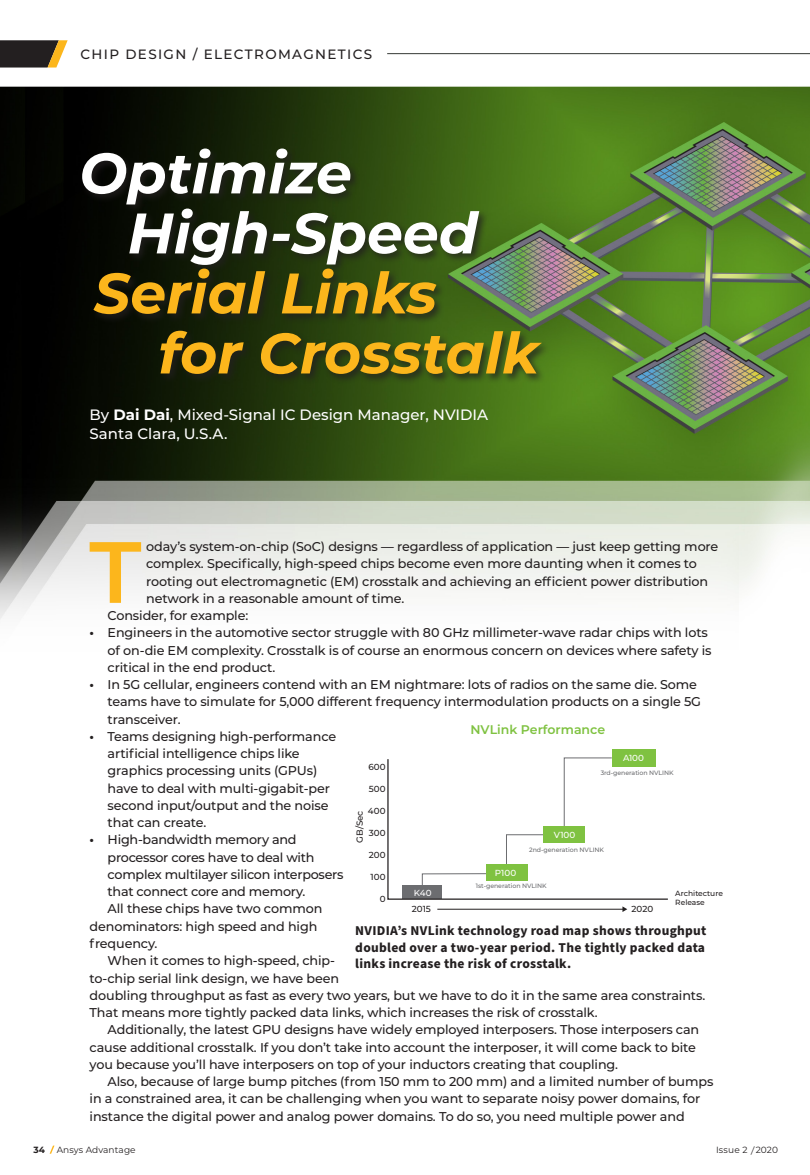
<style>
.page{position:relative;width:810px;height:1175px;background:#fff}
.page>*{position:absolute;margin:0;border:0;box-sizing:border-box;transform-origin:0 0}
.t1{font:600 86.7px "Montserrat";color:#fcb61c}
.t2{font:italic 700 57px/60px "Montserrat";color:#fcb61c}
.t3{font:italic 700 57px "Montserrat";color:#fff}
.t4{font:500 15px "Montserrat";color:#fff}
.t5{font:700 13.5px/16.5px "Source Sans Pro";letter-spacing:.02em;color:#231f20;text-align:justify}
.t6{font:500 13.5px "Montserrat";letter-spacing:.1em;color:#231f20}
.t7{font:500 12.75px/17.2px "Montserrat";letter-spacing:-.01em;color:#231f20}
.t8{font:600 12.6px "Montserrat";color:#7fc241}
.t9{font:9px "Montserrat";letter-spacing:.01em;color:#231f20}
.t10{font:700 9px "Montserrat";color:#231f20}
.t11{font:500 8.7px "Montserrat";color:#231f20}
.t12{font:500 8.7px "Montserrat";color:#fff}
.t13{font:500 7.5px/8.7px "Montserrat";color:#231f20}
.t14{font:500 6.3px "Montserrat";letter-spacing:-.01em;color:#6c6d70}
.s1{color:#fff}
.s2{font-weight:700}
.s3{font-style:italic}
</style>
<div class="page">
<svg style="left:49px;top:1145px;width:6px;height:9px"></svg>
<img style="left:0;top:54px;width:810px;height:856px">
<svg style="left:0;top:40px;width:68px;height:28px;background:#574b39"></svg>
<hr style="left:387px;top:53px;width:423px;height:1px;background:#363a36">
<div style="left:80px;top:146px;width:472px;height:239px;background:#231f20;opacity:.75"></div>
<div style="left:612px;top:749px;width:43px;height:17px;background:#7fc241"></div>
<svg style="left:387px;top:758px;width:282px;height:142px"></svg>
<hr style="left:437px;top:909px;width:186px;height:1px;background:#231f20">
<svg style="left:622px;top:906px;width:5px;height:6px"></svg>
<p class="t6" style="left:80px;top:45px;width:293px">CHIP DESIGN / ELECTROMAGNETICS</p>
<p class="t3" style="left:79px;top:132px;width:274px">Optimize</p>
<p class="t2" style="left:94px;top:200px;width:386px;text-indent:34px"><span class="s1">High-Speed<br></span>Serial Links</p>
<p class="t2" style="left:158px;top:320px;width:382px">for Crosstalk</p>
<p class="t4" style="left:90px;top:404px;width:400px">By <span class="s2">Dai Dai</span>, Mixed-Signal IC Design Manager, NVIDIA</p>
<p class="t4" style="left:90px;top:423px;width:139px">Santa Clara, U.S.A.</p>
<p class="t1" style="left:89px;top:510px;width:54px">T</p>
<p class="t7" style="left:146px;top:537px;width:574px">oday’s system-on-chip (SoC) designs — regardless of application — just keep getting more complex. Specifically, high-speed chips become even more daunting when it comes to rooting out electromagnetic (EM) crosstalk and achieving an efficient power distribution network in a reasonable amount of time.</p>
<p class="t7" style="left:108px;top:606px;width:142px">Consider, for example:</p>
<p class="t7" style="left:108px;top:623px;width:606px;text-indent:-18px"><span class="s2">•</span> Engineers in the automotive sector struggle with 80 GHz millimeter-wave radar chips with lots of on-die EM complexity. Crosstalk is of course an enormous concern on devices where safety is critical in the end product.</p>
<p class="t7" style="left:108px;top:675px;width:595px;text-indent:-18px"><span class="s2">•</span> In 5G cellular, engineers contend with an EM nightmare: lots of radios on the same die. Some teams have to simulate for 5,000 different frequency intermodulation products on a single 5G transceiver.</p>
<p class="t7" style="left:108px;top:727px;width:230px;text-indent:-18px"><span class="s2">•</span> Teams designing high-performance artificial intelligence chips like graphics processing units (GPUs) have to deal with multi-gigabit-per second input/output and the noise that can create.</p>
<p class="t7" style="left:108px;top:830px;width:238px;text-indent:-18px"><span class="s2">•</span> High-bandwidth memory and processor cores have to deal with complex multilayer silicon interposers that connect core and memory.</p>
<p class="t7" style="left:90px;top:899px;width:234px;text-indent:18px">All these chips have two common denominators: high speed and high frequency.</p>
<p class="t7" style="left:90px;top:951px;width:617px;text-indent:18px">When it comes to high-speed, chip-<br>to-chip serial link design, we have been<br>doubling throughput as fast as every two years, but we have to do it in the same area constraints.<br>That means more tightly packed data links, which increases the risk of crosstalk.</p>
<p class="t7" style="left:90px;top:1020px;width:611px;text-indent:18px">Additionally, the latest GPU designs have widely employed interposers. Those interposers can cause additional crosstalk. If you don’t take into account the interposer, it will come back to bite you because you’ll have interposers on top of your inductors creating that coupling.</p>
<p class="t7" style="left:90px;top:1072px;width:625px;text-indent:18px">Also, because of large bump pitches (from 150 mm to 200 mm) and a limited number of bumps in a constrained area, it can be challenging when you want to separate noisy power domains, for instance the digital power and analog power domains. To do so, you need multiple power and</p>
<p class="t8" style="left:470px;top:721px;width:136px">NVLink Performance</p>
<p class="t12" style="left:623px;top:752px;width:22px">A100</p>
<p class="t11" style="left:368px;top:761px;width:19px">600</p>
<p class="t11" style="left:369px;top:782px;width:18px">500</p>
<p class="t11" style="left:368px;top:804px;width:19px">400</p>
<p class="t11" style="left:369px;top:826px;width:18px">300</p>
<p class="t11" style="left:369px;top:848px;width:18px">200</p>
<p class="t11" style="left:371px;top:870px;width:16px">100</p>
<p class="t11" style="left:380px;top:892px;width:7px">0</p>
<p class="t14" style="left:601px;top:768px;width:75px">3rd-generation NVLINK</p>
<p class="t11" style="left:354px;top:842px;width:34px;rotate:-90deg">GB/Sec</p>
<p class="t12" style="left:554px;top:828px;width:23px">V100</p>
<p class="t14" style="left:529px;top:845px;width:76px">2nd-generation NVLINK</p>
<p class="t12" style="left:495px;top:867px;width:23px">P100</p>
<p class="t14" style="left:476px;top:881px;width:72px">1st-generation NVLINK</p>
<p class="t12" style="left:414px;top:887px;width:19px">K40</p>
<p class="t13" style="left:675px;top:888px;width:49px">Architecture<br>Release</p>
<p class="t11" style="left:412px;top:903px;width:21px">2015</p>
<p class="t11" style="left:632px;top:903px;width:23px">2020</p>
<p class="t5" style="left:355px;top:922px;width:353px">NVIDIA’s NVLink technology road map shows throughput doubled over a two-year period. The tightly packed data links increase the risk of crosstalk.</p>
<p class="t10" style="left:33px;top:1143px;width:13px">34</p>
<p class="t9" style="left:57px;top:1143px;width:80px">Ansys Advantage</p>
<p class="t9" style="left:716px;top:1143px;width:64px">Issue 2 <span class="s3">|</span>2020</p>
</div>
